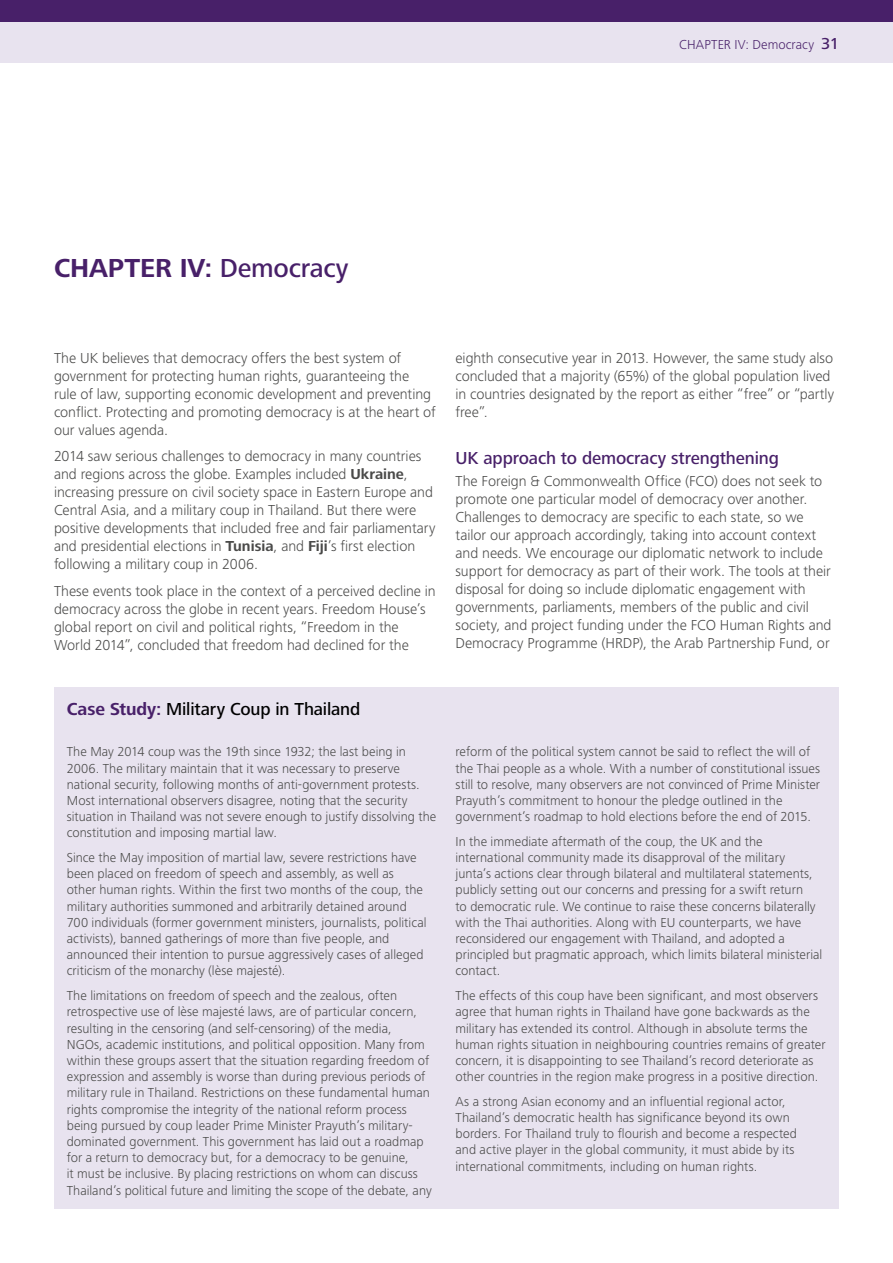
<style>
.page{position:relative;width:893px;height:1263px;background:#fff}
.page>*{position:absolute;margin:0;border:0;box-sizing:border-box;transform-origin:0 0}
.t1{font:700 27px "Frutiger Next LT";color:#482069}
.t2{font:500 18px "Frutiger Next LT";letter-spacing:-.01em;color:#482069}
.t3{font:500 18px "Frutiger Next LT";letter-spacing:-.01em;color:#000}
.t4{font:300 15px/18px "Frutiger Next LT";letter-spacing:-.005em;color:#4a4a49}
.t5{font:300 13.5px/16.2px "Frutiger Next LT";color:#4a4a49}
.t6{font:300 13.5px "Frutiger Next LT";letter-spacing:.01em;color:#482069}
.s1{font-weight:500;font-size:16.5px}
.s2{font-weight:500}
.s3{font-weight:700}
.s4{font-weight:700;color:#482069}
</style>
<div class="page">
<div style="left:0;top:0;width:893px;height:63px;background:#e8e3ef"></div>
<div style="left:0;top:0;width:893px;height:21px;background:#482069"></div>
<div style="left:54px;top:687px;width:785px;height:522px;background:#e8e3ef"></div>
<p class="t6" style="left:679px;top:37px;width:161px">CHAPTER IV: Democracy <span class="s1">31</span></p>
<h1 class="t1" style="left:54px;top:253px;width:296px">CHAPTER IV: <span class="s2">Democracy</span></h1>
<p class="t4" style="left:54px;top:349px;width:383px">The UK believes that democracy offers the best system of government for protecting human rights, guaranteeing the rule of law, supporting economic development and preventing conflict. Protecting and promoting democracy is at the heart of our values agenda.</p>
<p class="t4" style="left:54px;top:447px;width:383px">2014 saw serious challenges to democracy in many countries and regions across the globe. Examples included <span class="s3">Ukraine</span>, increasing pressure on civil society space in Eastern Europe and Central Asia, and a military coup in Thailand. But there were positive developments that included free and fair parliamentary and presidential elections in <span class="s3">Tunisia</span>, and <span class="s3">Fiji</span>’s first election following a military coup in 2006.</p>
<p class="t4" style="left:54px;top:582px;width:383px">These events took place in the context of a perceived decline in democracy across the globe in recent years. Freedom House’s global report on civil and political rights, “Freedom in the World 2014”, concluded that freedom had declined for the</p>
<p class="t4" style="left:455px;top:349px;width:380px">eighth consecutive year in 2013. However, the same study also concluded that a majority (65%) of the global population lived in countries designated by the report as either “free” or “partly free”.</p>
<h2 class="t2" style="left:455px;top:448px;width:325px">UK approach to democracy strengthening</h2>
<p class="t4" style="left:455px;top:472px;width:378px">The Foreign &amp; Commonwealth Office (FCO) does not seek to promote one particular model of democracy over another.<br>Challenges to democracy are specific to each state, so we tailor our approach accordingly, taking into account context and needs. We encourage our diplomatic network to include support for democracy as part of their work. The tools at their disposal for doing so include diplomatic engagement with governments, parliaments, members of the public and civil society, and project funding under the FCO Human Rights and Democracy Programme (HRDP), the Arab Partnership Fund, or</p>
<h2 class="t3" style="left:67px;top:698px;width:295px"><span class="s4">Case Study:</span> Military Coup in Thailand</h2>
<p class="t5" style="left:67px;top:744px;width:371px">The May 2014 coup was the 19th since 1932; the last being in 2006. The military maintain that it was necessary to preserve national security, following months of anti-government protests.<br>Most international observers disagree, noting that the security situation in Thailand was not severe enough to justify dissolving the constitution and imposing martial law.</p>
<p class="t5" style="left:67px;top:849px;width:361px">Since the May imposition of martial law, severe restrictions have been placed on freedom of speech and assembly, as well as<br>other human rights. Within the first two months of the coup, the military authorities summoned and arbitrarily detained around 700 individuals (former government ministers, journalists, political activists), banned gatherings of more than five people, and announced their intention to pursue aggressively cases of alleged criticism of the monarchy (lèse majesté).</p>
<p class="t5" style="left:67px;top:987px;width:366px">The limitations on freedom of speech and the zealous, often retrospective use of lèse majesté laws, are of particular concern, resulting in the censoring (and self-censoring) of the media,<br>NGOs, academic institutions, and political opposition. Many from within these groups assert that the situation regarding freedom of expression and assembly is worse than during previous periods of military rule in Thailand. Restrictions on these fundamental human rights compromise the integrity of the national reform process being pursued by coup leader Prime Minister Prayuth’s military&shy;dominated government. This government has laid out a roadmap for a return to democracy but, for a democracy to be genuine,<br>it must be inclusive. By placing restrictions on whom can discuss Thailand’s political future and limiting the scope of the debate, any</p>
<p class="t5" style="left:455px;top:744px;width:366px">reform of the political system cannot be said to reflect the will of the Thai people as a whole. With a number of constitutional issues still to resolve, many observers are not convinced of Prime Minister Prayuth’s commitment to honour the pledge outlined in the government’s roadmap to hold elections before the end of 2015.</p>
<p class="t5" style="left:455px;top:833px;width:368px">In the immediate aftermath of the coup, the UK and the international community made its disapproval of the military junta’s actions clear through bilateral and multilateral statements, publicly setting out our concerns and pressing for a swift return<br>to democratic rule. We continue to raise these concerns bilaterally with the Thai authorities. Along with EU counterparts, we have reconsidered our engagement with Thailand, and adopted a principled but pragmatic approach, which limits bilateral ministerial contact.</p>
<p class="t5" style="left:455px;top:987px;width:372px">The effects of this coup have been significant, and most observers agree that human rights in Thailand have gone backwards as the military has extended its control. Although in absolute terms the human rights situation in neighbouring countries remains of greater concern, it is disappointing to see Thailand’s record deteriorate as other countries in the region make progress in a positive direction.</p>
<p class="t5" style="left:455px;top:1093px;width:343px">As a strong Asian economy and an influential regional actor, Thailand’s democratic health has significance beyond its own borders. For Thailand truly to flourish and become a respected and active player in the global community, it must abide by its international commitments, including on human rights.</p>
</div>
